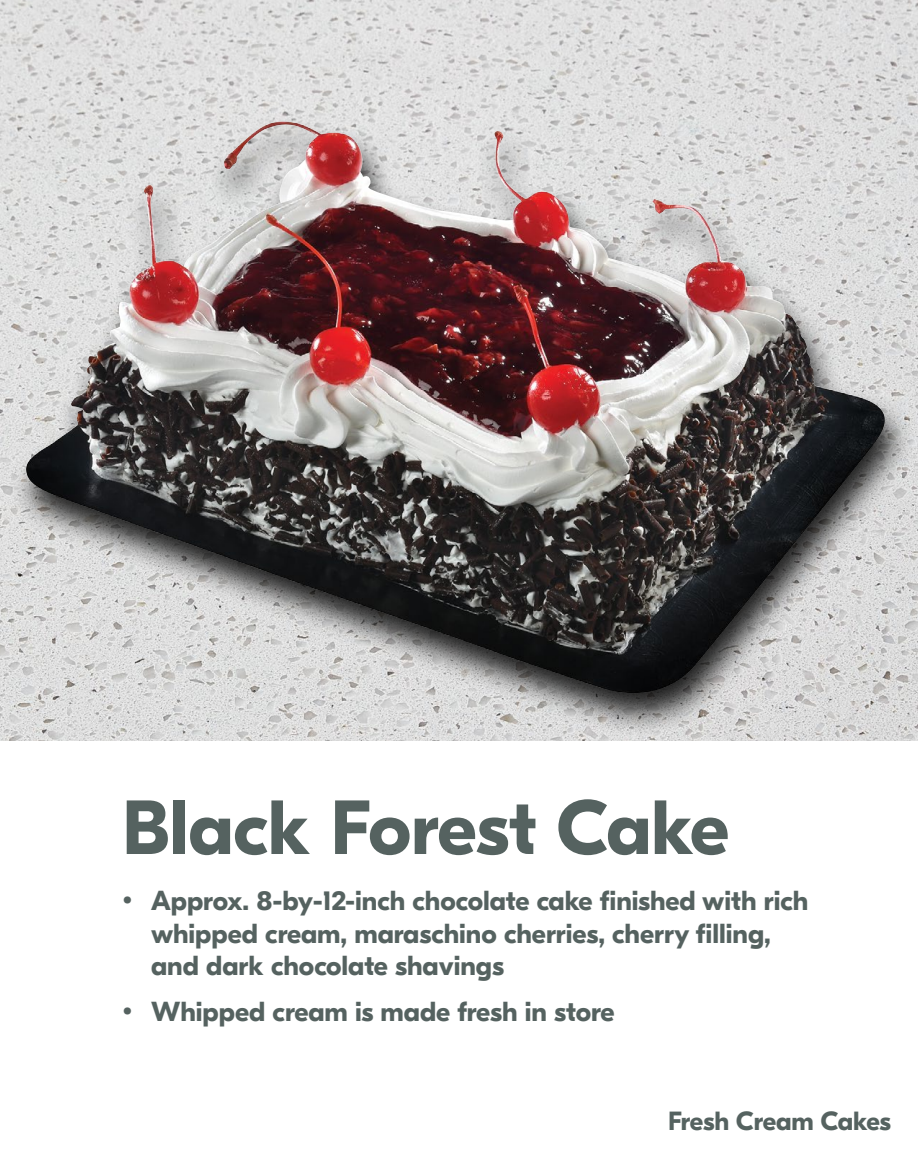
<style>
.page{position:relative;width:918px;height:1161px;background:#fff}
.page>*{position:absolute;margin:0;border:0;box-sizing:border-box;transform-origin:0 0}
.t1{font:700 76.5px "GT Eesti Pro Display";color:#556260}
.t2{font:700 27.45px/32.4px "GT Eesti Pro Display";color:#556260}
.t3{font:700 26.25px "GT Eesti Pro Display";letter-spacing:-.01em;color:#556260}
</style>
<div class="page">
<img style="left:0;top:0;width:918px;height:741px">
<div style="left:9px;top:116px;width:906px;height:621px;background:#000;opacity:.86"></div>
<img style="left:25px;top:122px;width:874px;height:577px">
<h1 class="t1" style="left:122px;top:785px;width:608px">Black Forest Cake</h1>
<p class="t2" style="left:151px;top:885px;width:659px;text-indent:-29px">• Approx. 8-by-12-inch chocolate cake finished with rich whipped cream, maraschino cherries, cherry filling, and dark chocolate shavings</p>
<p class="t2" style="left:122px;top:996px;width:494px">• Whipped cream is made fresh in store</p>
<p class="t3" style="left:668px;top:1107px;width:224px">Fresh Cream Cakes</p>
</div>
